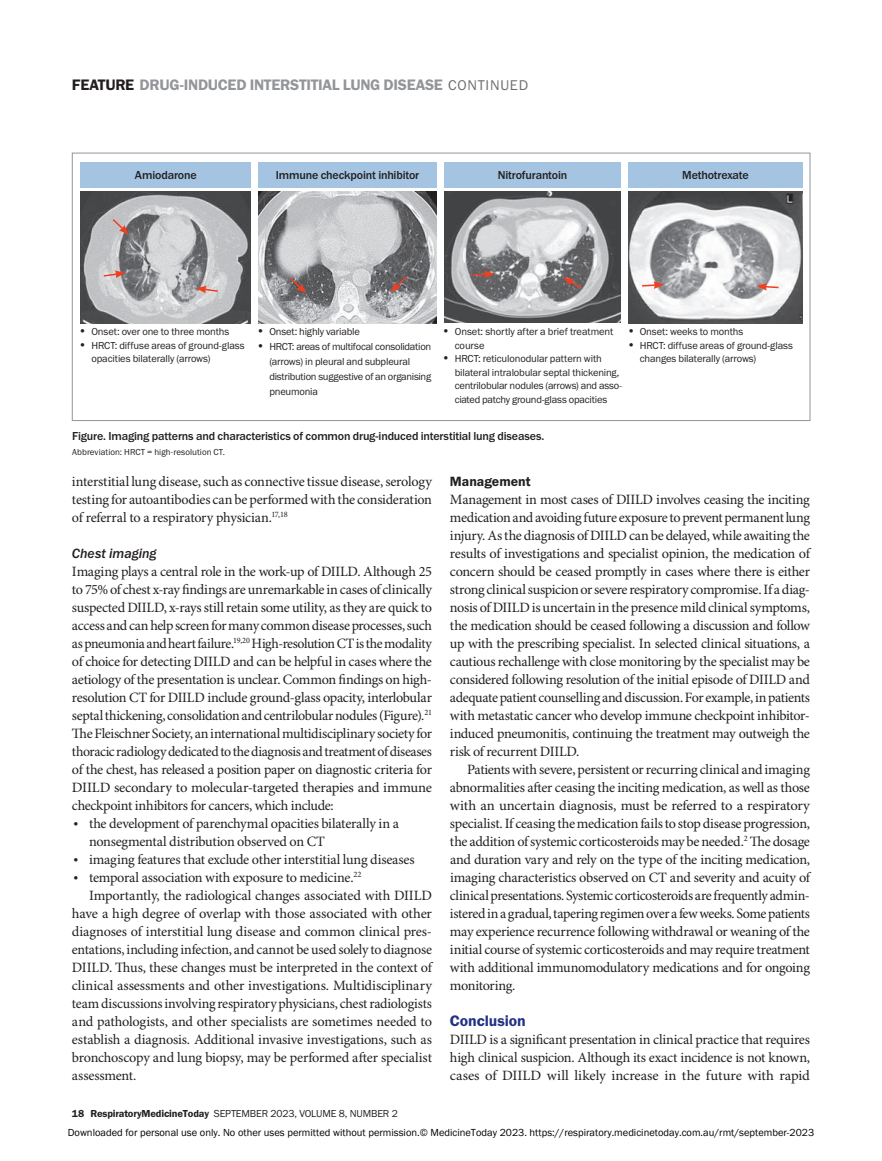
<style>
.page{position:relative;width:882px;height:1161px;background:#fff}
.page>*{position:absolute;margin:0;border:0;box-sizing:border-box;transform-origin:0 0}
.t1{font:15.75px "Franklin Gothic URW Dem";letter-spacing:-.02em;color:#939598}
.Sub_Head_A-Franklin_10_5{font:15.75px "Franklin Gothic URW Dem";letter-spacing:-.005em;color:#223184}
.Article_Text_no_indent{font:14.25px/18px "Minion Pro";letter-spacing:-.02em;color:#231f20;text-align:justify}
.Article_Text{font:14.25px/18px "Minion Pro";letter-spacing:-.02em;color:#231f20;text-align:justify}
.Sub_Head_C-Fran_Gothic{font:13.8px "Franklin Gothic URW Med Ita";letter-spacing:-.005em;color:#231f20}
.Sub_Head_B-Frank_Demi{font:13.8px "Franklin Gothic URW Dem";letter-spacing:-.005em;color:#231f20}
.Table_Med_8{font:500 12px "Franklin Gothic URW";letter-spacing:-.015em;color:#231f20}
.t2{font:10.5px/13.5px "Franklin Gothic URW Boo";letter-spacing:-.015em;color:#231f20}
.t3{font:10.5px/19.5px "Franklin Gothic URW Boo";color:#000}
.Table_footnote{font:9px "Franklin Gothic URW Boo";letter-spacing:.005em;color:#231f20}
.s1{color:#231f20}
.s2{font-family:"Franklin Gothic URW Boo";font-size:14.7px;color:#6c6d70}
.s3{font-family:"Franklin Gothic URW Dem";font-size:12.3px}
.s4{font-family:"Franklin Gothic URW Dem";color:#231f20}
</style>
<div class="page">
<div style="left:72px;top:153px;width:738px;height:268px;background:#fff;border:1px solid #939598"></div>
<img style="left:81px;top:191px;width:170px;height:132px">
<img style="left:444px;top:191px;width:177px;height:132px">
<img style="left:258px;top:191px;width:179px;height:132px">
<img style="left:628px;top:191px;width:175px;height:132px">
<div style="left:81px;top:162px;width:170px;height:26px;background:#a4c4e2"></div>
<div style="left:444px;top:162px;width:177px;height:26px;background:#a4c4e2"></div>
<div style="left:628px;top:162px;width:175px;height:26px;background:#a4c4e2"></div>
<div style="left:258px;top:162px;width:179px;height:26px;background:#a4c4e2"></div>
<svg style="left:563px;top:277px;width:21px;height:13px"></svg>
<svg style="left:471px;top:271px;width:24px;height:7px"></svg>
<svg style="left:641px;top:281px;width:23px;height:8px"></svg>
<svg style="left:757px;top:283px;width:23px;height:8px"></svg>
<svg style="left:288px;top:276px;width:18px;height:17px"></svg>
<svg style="left:111px;top:218px;width:18px;height:17px"></svg>
<svg style="left:102px;top:271px;width:24px;height:7px"></svg>
<svg style="left:196px;top:286px;width:23px;height:7px"></svg>
<svg style="left:390px;top:275px;width:19px;height:17px"></svg>
<p class="t1" style="left:72px;top:75px;width:458px"><span class="s1">FEATURE</span> DRUG-INDUCED INTERSTITIAL LUNG DISEASE <span class="s2">CONTINUED</span></p>
<p class="Table_Med_8" style="left:135px;top:167px;width:63px">Amiodarone</p>
<p class="Table_Med_8" style="left:276px;top:167px;width:145px">Immune checkpoint inhibitor</p>
<p class="Table_Med_8" style="left:498px;top:167px;width:71px">Nitrofurantoin</p>
<p class="Table_Med_8" style="left:682px;top:167px;width:68px">Methotrexate</p>
<p class="t2" style="left:79px;top:325px;width:152px"><span class="s3">•</span> Onset: over one to three months</p>
<p class="t2" style="left:91px;top:338px;width:155px;text-indent:-13px"><span class="s3">•</span> HRCT: diffuse areas of ground-glass opacities bilaterally (arrows)</p>
<p class="t2" style="left:257px;top:325px;width:105px"><span class="s3">•</span> Onset: highly variable</p>
<p class="t2" style="left:269px;top:339px;width:163px;line-height:15px;text-indent:-13px"><span class="s3">•</span> HRCT: areas of multifocal consolidation (arrows) in pleural and subpleural distribution suggestive of an organising pneumonia</p>
<p class="t2" style="left:455px;top:325px;width:160px;text-indent:-13px"><span class="s3">•</span> Onset: shortly after a brief treatment course</p>
<p class="t2" style="left:455px;top:352px;width:169px;text-indent:-13px"><span class="s3">•</span> HRCT: reticulonodular pattern with bilateral intralobular septal thickening, centrilobular nodules (arrows) and asso<sup>_ </sup>ciated patchy ground-glass opacities</p>
<p class="t2" style="left:627px;top:325px;width:118px"><span class="s3">•</span> Onset: weeks to months</p>
<p class="t2" style="left:640px;top:338px;width:155px;text-indent:-13px"><span class="s3">•</span> HRCT: diffuse areas of ground-glass changes bilaterally (arrows)</p>
<p class="Table_Med_8" style="left:72px;top:428px;width:474px">Figure. Imaging patterns and characteristics of common drug-induced interstitial lung diseases.</p>
<p class="Table_footnote" style="left:72px;top:447px;width:154px">Abbreviation: HRCT = high-resolution CT.</p>
<p class="Article_Text_no_indent" style="left:72px;top:473px;width:362px">interstitial lung disease, such as connective tissue disease, serology testing for autoantibodies can be performed with the consideration of referral to a respiratory physician.<sup>17,18</sup></p>
<p class="Sub_Head_C-Fran_Gothic" style="left:72px;top:545px;width:86px">Chest imaging</p>
<p class="Article_Text_no_indent" style="left:72px;top:563px;width:362px">Imaging plays a central role in the work-up of DIILD. Although 25 to 75% of chest x-ray findings are unremarkable in cases of clinically suspected DIILD, x-rays still retain some utility, as they are quick to access and can help screen for many common disease processes, such as pneumonia and heart failure.<sup>19,20</sup> High-resolution CT is the modality of choice for detecting DIILD and can be helpful in cases where the aetiology of the presentation is unclear. Common findings on high&shy;resolution CT for DIILD include ground-glass opacity, interlobular septal thickening, consolidation and centrilobular nodules (Figure).<sup>21<br></sup>The Fleischner Society, an international multidisciplinary society for thoracic radiology dedicated to the diagnosis and treatment of diseases of the chest, has released a position paper on diagnostic criteria for DIILD secondary to molecular-targeted therapies and immune checkpoint inhibitors for cancers, which include:</p>
<p class="Article_Text_no_indent" style="left:89px;top:815px;width:311px;text-indent:-17px"><span class="s3">•</span> the development of parenchymal opacities bilaterally in a nonsegmental distribution observed on CT</p>
<p class="Article_Text_no_indent" style="left:72px;top:851px;width:344px"><span class="s3">•</span> imaging features that exclude other interstitial lung diseases</p>
<p class="Article_Text_no_indent" style="left:72px;top:869px;width:291px"><span class="s3">•</span> temporal association with exposure to medicine.<sup>22</sup></p>
<p class="Article_Text" style="left:72px;top:887px;width:362px;text-indent:17px">Importantly, the radiological changes associated with DIILD have a high degree of overlap with those associated with other diagnoses of interstitial lung disease and common clinical pres&shy;entations, including infection, and cannot be used solely to diagnose DIILD. Thus, these changes must be interpreted in the context of clinical assessments and other investigations. Multidisciplinary team discussions involving respiratory physicians, chest radiologists and pathologists, and other specialists are sometimes needed to establish a diagnosis. Additional invasive investigations, such as bronchoscopy and lung biopsy, may be performed after specialist assessment.</p>
<p class="Sub_Head_B-Frank_Demi" style="left:450px;top:473px;width:82px">Management</p>
<p class="Article_Text_no_indent" style="left:450px;top:491px;width:362px">Management in most cases of DIILD involves ceasing the inciting medication and avoiding future exposure to prevent permanent lung injury. As the diagnosis of DIILD can be delayed, while awaiting the results of investigations and specialist opinion, the medication of concern should be ceased promptly in cases where there is either strong clinical suspicion or severe respiratory compromise. If a diag&shy;nosis of DIILD is uncertain in the presence mild clinical symptoms, the medication should be ceased following a discussion and follow up with the prescribing specialist. In selected clinical situations, a cautious rechallenge with close monitoring by the specialist may be considered following resolution of the initial episode of DIILD and adequate patient counselling and discussion. For example, in patients with metastatic cancer who develop immune checkpoint inhibitor&shy;induced pneumonitis, continuing the treatment may outweigh the risk of recurrent DIILD.</p>
<p class="Article_Text" style="left:450px;top:761px;width:362px;text-indent:17px">Patients with severe, persistent or recurring clinical and imaging abnormalities after ceasing the inciting medication, as well as those with an uncertain diagnosis, must be referred to a respiratory specialist. If ceasing the medication fails to stop disease progression, the addition of systemic corticosteroids may be needed.<sup>2</sup> The dosage and duration vary and rely on the type of the inciting medication, imaging characteristics observed on CT and severity and acuity of clinical presentations. Systemic corticosteroids are frequently admin&shy;istered in a gradual, tapering regimen over a few weeks. Some patients may experience recurrence following withdrawal or weaning of the initial course of systemic corticosteroids and may require treatment with additional immunomodulatory medications and for ongoing monitoring.</p>
<p class="Sub_Head_A-Franklin_10_5" style="left:450px;top:1011px;width:77px">Conclusion</p>
<p class="Article_Text_no_indent" style="left:450px;top:1031px;width:362px">DIILD is a significant presentation in clinical practice that requires high clinical suspicion. Although its exact incidence is not known, cases of DIILD will likely increase in the future with rapid</p>
<p class="t3" style="left:68px;top:1103px;width:748px;text-indent:4px"><span class="s4">18 RespiratoryMedicineToday</span> <span class="s1">SEPTEMBER 2023, VOLUME 8, NUMBER 2<br></span>Downloaded for personal use only. No other uses permitted without permission.© MedicineToday 2023. https://respiratory.medicinetoday.com.au/rmt/september-2023</p>
</div>
